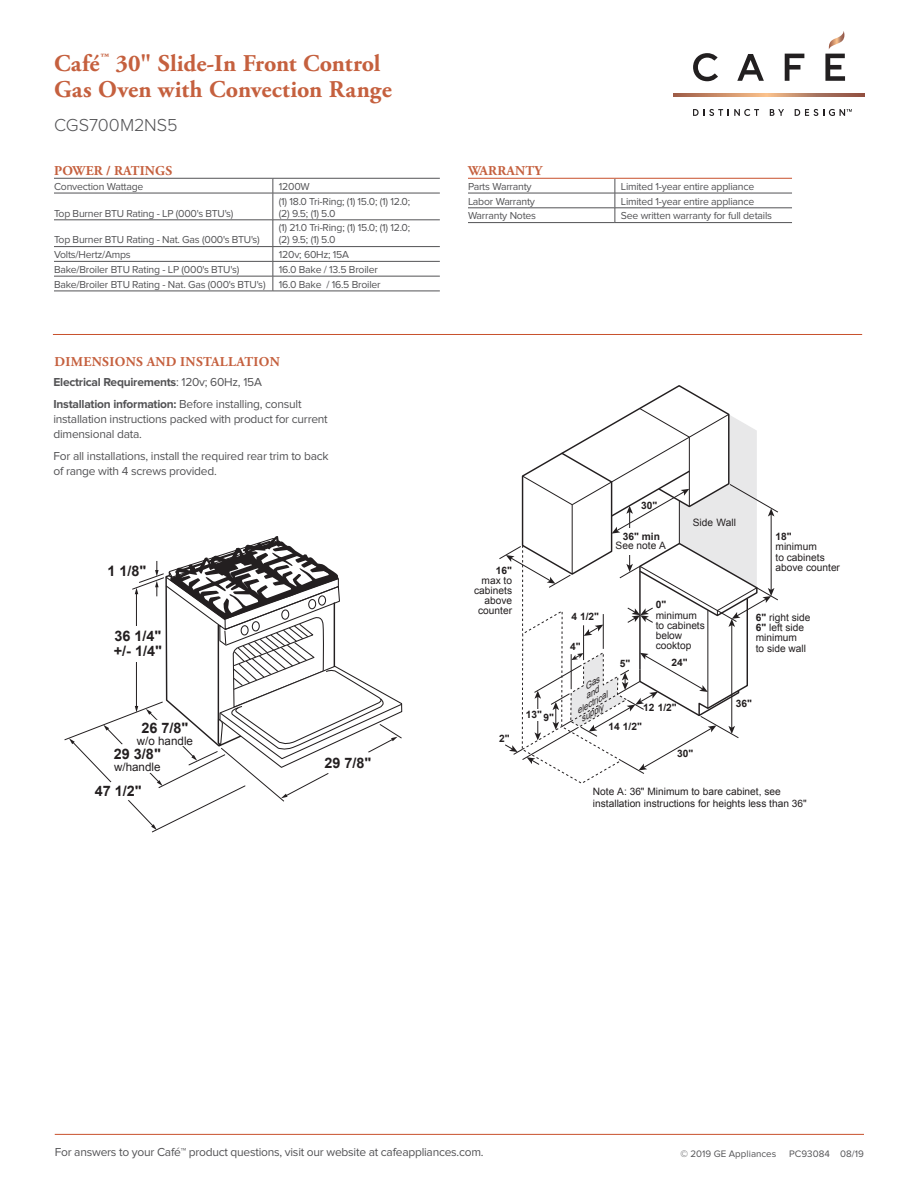
<style>
.page{position:relative;width:918px;height:1188px;background:#fff}
.page>*{position:absolute;margin:0;border:0;box-sizing:border-box;transform-origin:0 0}
.t1{font:700 24px/25.5px "Adobe Garamond Pro";letter-spacing:.005em;color:#c5603e}
.t2{font:300 18px "Proxima Nova";letter-spacing:-.005em;color:#535355}
.t3{font:700 14.4px/14.5px "Arial";color:#231f20}
.Subhead{font:700 13.5px "Adobe Garamond Pro";letter-spacing:.025em;color:#c5603e}
.CHART_header{font:700 13.5px "Adobe Garamond Pro";letter-spacing:.015em;color:#c5603e}
.Body_copy{font:12px/15px "Proxima Nova";letter-spacing:-.02em;color:#535355}
.Body_copy-2{font:700 12px "Proxima Nova";letter-spacing:-.02em;color:#535355}
.t4{font:11.55px "Arial";color:#231f20}
.CHART_Body_copy{font:10.5px/12px "Proxima Nova";letter-spacing:-.02em;color:#535355}
.t5{font:10.2px/10.2px "Arial";color:#231f20}
.t6{font:700 10.2px "Arial";color:#231f20}
.Pub__No__copy{font:9.75px "Proxima Nova";letter-spacing:.005em;color:#535355}
.t7{font:italic 8.7px "Arial";color:#231f20}
.s1{font-weight:400}
.s2{font-weight:700}
</style>
<div class="page">
<svg style="left:693px;top:109px;width:66px;height:7px"></svg>
<svg style="left:770px;top:109px;width:14px;height:7px"></svg>
<svg style="left:795px;top:109px;width:57px;height:7px"></svg>
<svg style="left:674px;top:94px;width:191px;height:2px"></svg>
<svg style="left:693px;top:53px;width:25px;height:28px"></svg>
<svg style="left:737px;top:54px;width:27px;height:27px"></svg>
<svg style="left:785px;top:54px;width:19px;height:27px"></svg>
<svg style="left:825px;top:31px;width:20px;height:50px"></svg>
<svg style="left:64px;top:536px;width:339px;height:297px"></svg>
<hr style="left:53px;top:334px;width:809px;height:1px;background:#c8502c">
<hr style="left:55px;top:1134px;width:809px;height:1px;background:#c8502c">
<hr style="left:54px;top:178px;width:219px;height:1px;background:#535355">
<hr style="left:273px;top:178px;width:167px;height:1px;background:#535355">
<hr style="left:54px;top:193px;width:219px;height:1px;background:#535355">
<hr style="left:273px;top:193px;width:167px;height:1px;background:#535355">
<hr style="left:54px;top:220px;width:219px;height:1px;background:#535355">
<hr style="left:273px;top:220px;width:167px;height:1px;background:#535355">
<hr style="left:54px;top:246px;width:219px;height:1px;background:#535355">
<hr style="left:273px;top:246px;width:167px;height:1px;background:#535355">
<hr style="left:54px;top:261px;width:219px;height:1px;background:#535355">
<hr style="left:273px;top:261px;width:167px;height:1px;background:#535355">
<hr style="left:54px;top:276px;width:219px;height:1px;background:#535355">
<hr style="left:273px;top:276px;width:167px;height:1px;background:#535355">
<svg style="left:273px;top:178px;width:1px;height:113px"></svg>
<hr style="left:54px;top:291px;width:219px;height:1px;background:#535355">
<hr style="left:273px;top:291px;width:167px;height:1px;background:#535355">
<hr style="left:468px;top:193px;width:147px;height:1px;background:#535355">
<hr style="left:615px;top:193px;width:177px;height:1px;background:#535355">
<hr style="left:468px;top:208px;width:147px;height:1px;background:#535355">
<hr style="left:615px;top:208px;width:177px;height:1px;background:#535355">
<svg style="left:615px;top:179px;width:1px;height:43px"></svg>
<hr style="left:468px;top:222px;width:147px;height:1px;background:#535355">
<hr style="left:615px;top:222px;width:177px;height:1px;background:#535355">
<hr style="left:468px;top:178px;width:147px;height:1px;background:#c8502c">
<hr style="left:615px;top:178px;width:177px;height:1px;background:#c8502c">
<svg style="left:499px;top:385px;width:279px;height:399px"></svg>
<h1 class="t1" style="left:54px;top:51px;width:339px">Café<sup>™</sup> 30" Slide-In Front Control<br>Gas Oven with Convection Range</h1>
<h2 class="t2" style="left:54px;top:115px;width:125px">CGS700M2NS5</h2>
<p class="CHART_header" style="left:54px;top:163px;width:120px">POWER / RATINGS</p>
<p class="CHART_Body_copy" style="left:54px;top:180px;width:91px">Convection Wattage</p>
<p class="CHART_Body_copy" style="left:279px;top:180px;width:33px">1200W</p>
<p class="CHART_Body_copy" style="left:54px;top:207px;width:181px">Top Burner BTU Rating - LP (000's BTU's)</p>
<p class="CHART_Body_copy" style="left:279px;top:195px;width:133px">(1) 18.0 Tri-Ring; (1) 15.0; (1) 12.0; (2) 9.5; (1) 5.0</p>
<p class="CHART_Body_copy" style="left:54px;top:234px;width:207px">Top Burner BTU Rating - Nat. Gas (000's BTU's)</p>
<p class="CHART_Body_copy" style="left:279px;top:222px;width:133px">(1) 21.0 Tri-Ring; (1) 15.0; (1) 12.0; (2) 9.5; (1) 5.0</p>
<p class="CHART_Body_copy" style="left:54px;top:249px;width:78px">Volts/Hertz/Amps</p>
<p class="CHART_Body_copy" style="left:279px;top:249px;width:72px">120v; 60Hz; 15A</p>
<p class="CHART_Body_copy" style="left:54px;top:264px;width:187px">Bake/Broiler BTU Rating - LP (000's BTU's)</p>
<p class="CHART_Body_copy" style="left:279px;top:264px;width:101px">16.0 Bake / 13.5 Broiler</p>
<p class="CHART_Body_copy" style="left:54px;top:278px;width:213px">Bake/Broiler BTU Rating - Nat. Gas (000's BTU's)</p>
<p class="CHART_Body_copy" style="left:279px;top:278px;width:103px">16.0 Bake / 16.5 Broiler</p>
<p class="Subhead" style="left:55px;top:353px;width:227px">DIMENSIONS AND INSTALLATION</p>
<p class="Body_copy-2" style="left:53px;top:375px;width:210px">Electrical Requirements<span class="s1">: 120v; 60Hz, 15A</span></p>
<p class="Body_copy" style="left:53px;top:397px;width:276px"><span class="s2">Installation information:</span> Before installing, consult installation instructions packed with product for current dimensional data.</p>
<p class="Body_copy" style="left:53px;top:448px;width:277px">For all installations, install the required rear trim to back of range with 4 screws provided.</p>
<p class="t5" style="left:31px;top:380px;width:51px">to cabinets</p>
<p class="t3" style="left:108px;top:564px;width:40px">1 1/8"</p>
<p class="t3" style="left:114px;top:629px;width:50px">36 1/4" +/- 1/4"</p>
<p class="t3" style="left:141px;top:721px;width:48px">26 7/8"</p>
<p class="t4" style="left:137px;top:733px;width:58px">w/o handle</p>
<p class="t3" style="left:114px;top:747px;width:48px">29 3/8"</p>
<p class="t4" style="left:114px;top:759px;width:48px">w/handle</p>
<p class="t3" style="left:95px;top:784px;width:48px">47 1/2"</p>
<p class="t3" style="left:324px;top:757px;width:48px">29 7/8"</p>
<p class="CHART_header" style="left:468px;top:163px;width:76px">WARRANTY</p>
<p class="CHART_Body_copy" style="left:468px;top:180px;width:65px">Parts Warranty</p>
<p class="CHART_Body_copy" style="left:621px;top:180px;width:135px">Limited 1-year entire appliance</p>
<p class="CHART_Body_copy" style="left:468px;top:195px;width:69px">Labor Warranty</p>
<p class="CHART_Body_copy" style="left:621px;top:195px;width:135px">Limited 1-year entire appliance</p>
<p class="CHART_Body_copy" style="left:468px;top:210px;width:70px">Warranty Notes</p>
<p class="CHART_Body_copy" style="left:621px;top:210px;width:153px">See written warranty for full details</p>
<p class="t5" style="left:474px;top:565px;width:39px;text-align:right"><span class="s2">16" </span>max to cabinets above counter</p>
<p class="t6" style="left:499px;top:732px;width:12px">2"</p>
<p class="t6" style="left:526px;top:708px;width:30px">13" 9"</p>
<p class="t6" style="left:641px;top:499px;width:18px">30"</p>
<p class="t5" style="left:616px;top:532px;width:52px;line-height:9.1px;text-align:center"><span class="s2">36" min<br></span>See note A</p>
<p class="t5" style="left:693px;top:517px;width:45px">Side Wall</p>
<p class="t6" style="left:571px;top:610px;width:29px">4 1/2"</p>
<p class="t6" style="left:570px;top:639px;width:12px">4"</p>
<p class="t6" style="left:620px;top:657px;width:12px">5"</p>
<p class="t5" style="left:656px;top:600px;width:51px"><span class="s2">0" </span>minimum to cabinets below cooktop</p>
<p class="t6" style="left:672px;top:656px;width:18px">24"</p>
<p class="t5" style="left:776px;top:532px;width:66px"><span class="s2">18"<br></span>minimum<br>to cabinets above counter</p>
<p class="t5" style="left:756px;top:612px;width:56px"><span class="s2">6"</span> right side<br><span class="s2">6"</span> left side minimum<br>to side wall</p>
<p class="t7" style="left:574px;top:707px;width:36px;rotate:-30deg">electrical</p>
<p class="t6" style="left:643px;top:701px;width:35px">12 1/2"</p>
<p class="t7" style="left:578px;top:714px;width:27px;rotate:-30deg">supply</p>
<p class="t6" style="left:608px;top:719px;width:35px">14 1/2"</p>
<p class="t6" style="left:677px;top:747px;width:18px">30"</p>
<p class="t6" style="left:736px;top:696px;width:18px">36"</p>
<p class="t5" style="left:593px;top:786px;width:215px;line-height:12.1px">Note A: 36" Minimum to bare cabinet, see installation instructions for heights less than 36"</p>
<p class="Body_copy" style="left:55px;top:1145px;width:430px">For answers to your Café™ product questions, visit our website at cafeappliances.com.</p>
<p class="Pub__No__copy" style="left:681px;top:1148px;width:97px">© 2019 GE Appliances</p>
<p class="Pub__No__copy" style="left:789px;top:1148px;width:76px">PC93084 08/19</p>
</div>
